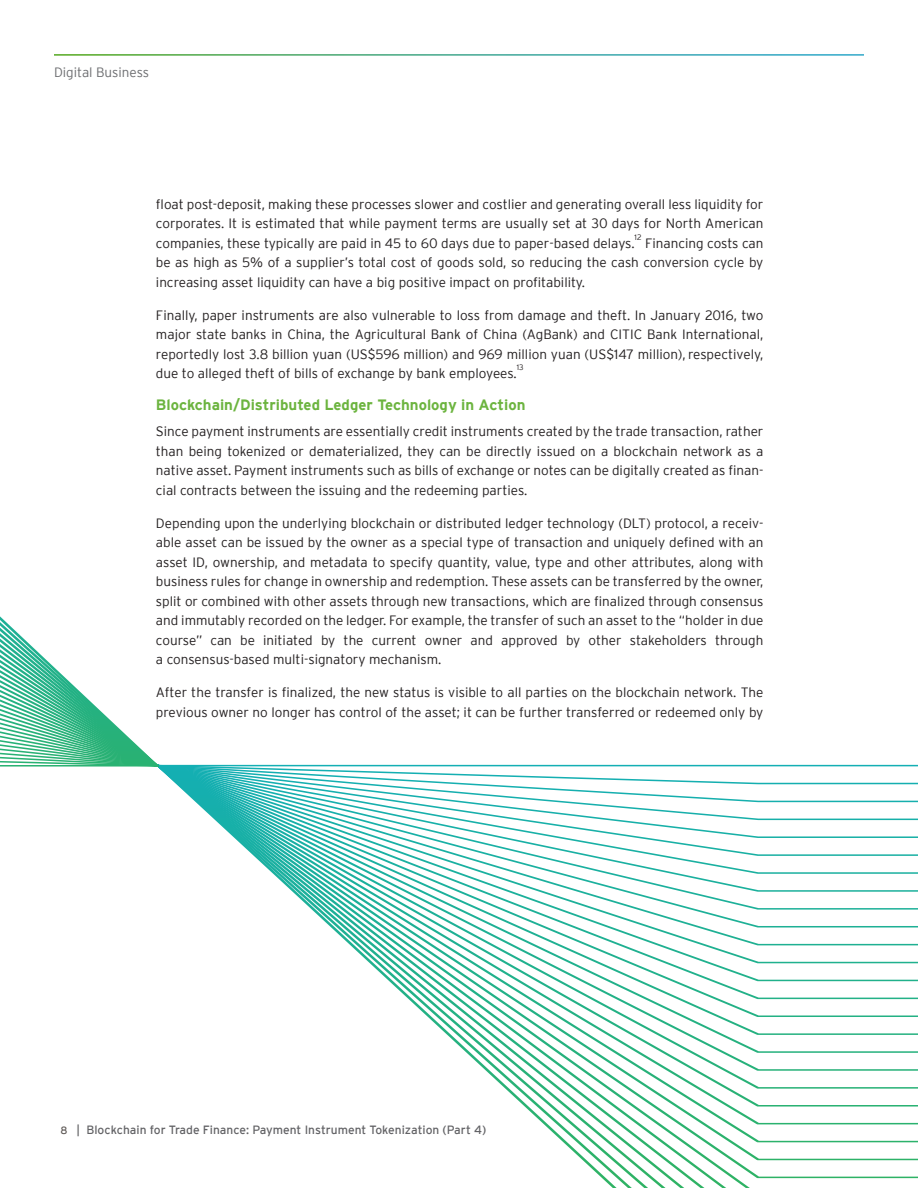
<style>
.page{position:relative;width:918px;height:1188px;background:#fff}
.page>*{position:absolute;margin:0;border:0;box-sizing:border-box;transform-origin:0 0}
.Subhead_2_10_12_Gree{font:700 15px "Interstate";color:#6cb43f}
.Body_9_13{font:300 13.5px/19.5px "Interstate";color:#231f20;text-align:justify}
.t1{font:300 13.5px "Interstate";color:#6c6d70}
.t2{font:12px "Interstate";color:#636366}
.Body_9_13-2{font:300 7.8px "Interstate";color:#231f20}
.s1{font-size:10.5px;color:#5d5855}
</style>
<div class="page">
<svg style="left:750px;top:820px;width:168px;height:358px"></svg>
<svg style="left:726px;top:832px;width:24px;height:356px"></svg>
<svg style="left:704px;top:830px;width:22px;height:358px"></svg>
<svg style="left:684px;top:827px;width:20px;height:361px"></svg>
<svg style="left:666px;top:825px;width:18px;height:363px"></svg>
<svg style="left:648px;top:823px;width:18px;height:365px"></svg>
<svg style="left:632px;top:821px;width:16px;height:367px"></svg>
<svg style="left:617px;top:820px;width:15px;height:368px"></svg>
<svg style="left:215px;top:820px;width:402px;height:368px"></svg>
<svg style="left:0;top:616px;width:918px;height:204px"></svg>
<p class="t1" style="left:54px;top:65px;width:97px">Digital Business</p>
<p class="Body_9_13" style="left:156px;top:194px;width:609px">float post-deposit, making these processes slower and costlier and generating overall less liquidity for corporates. It is estimated that while payment terms are usually set at 30 days for North American companies, these typically are paid in 45 to 60 days due to paper-based delays.</p>
<p class="Body_9_13-2" style="left:635px;top:232px;width:8px">12</p>
<p class="Body_9_13" style="left:156px;top:233px;width:609px;text-indent:489px">Financing costs can be as high as 5% of a supplier’s total cost of goods sold, so reducing the cash conversion cycle by increasing asset liquidity can have a big positive impact on profitability.</p>
<p class="Body_9_13" style="left:156px;top:305px;width:609px">Finally, paper instruments are also vulnerable to loss from damage and theft. In January 2016, two major state banks in China, the Agricultural Bank of China (AgBank) and CITIC Bank International, reportedly lost 3.8 billion yuan (US$596 million) and 969 million yuan (US$147 million), respectively, due to alleged theft of bills of exchange by bank employees.</p>
<p class="Body_9_13-2" style="left:517px;top:363px;width:8px">13</p>
<p class="Subhead_2_10_12_Gree" style="left:156px;top:396px;width:371px">Blockchain/Distributed Ledger Technology in Action</p>
<p class="Body_9_13" style="left:156px;top:421px;width:609px">Since payment instruments are essentially credit instruments created by the trade transaction, rather than being tokenized or dematerialized, they can be directly issued on a blockchain network as a native asset. Payment instruments such as bills of exchange or notes can be digitally created as finan&shy;cial contracts between the issuing and the redeeming parties.</p>
<p class="Body_9_13" style="left:156px;top:513px;width:609px">Depending upon the underlying blockchain or distributed ledger technology (DLT) protocol, a receiv&shy;able asset can be issued by the owner as a special type of transaction and uniquely defined with an asset ID, ownership, and metadata to specify quantity, value, type and other attributes, along with business rules for change in ownership and redemption. These assets can be transferred by the owner, split or combined with other assets through new transactions, which are finalized through consensus and immutably recorded on the ledger. For example, the transfer of such an asset to the “holder in due course” can be initiated by the current owner and approved by other stakeholders through a consensus-based multi-signatory mechanism.</p>
<p class="Body_9_13" style="left:156px;top:682px;width:609px">After the transfer is finalized, the new status is visible to all parties on the blockchain network. The previous owner no longer has control of the asset; it can be further transferred or redeemed only by</p>
<p class="t2" style="left:60px;top:1123px;width:427px"><span class="s1">8</span> | Blockchain for Trade Finance: Payment Instrument Tokenization (Part 4)</p>
</div>
